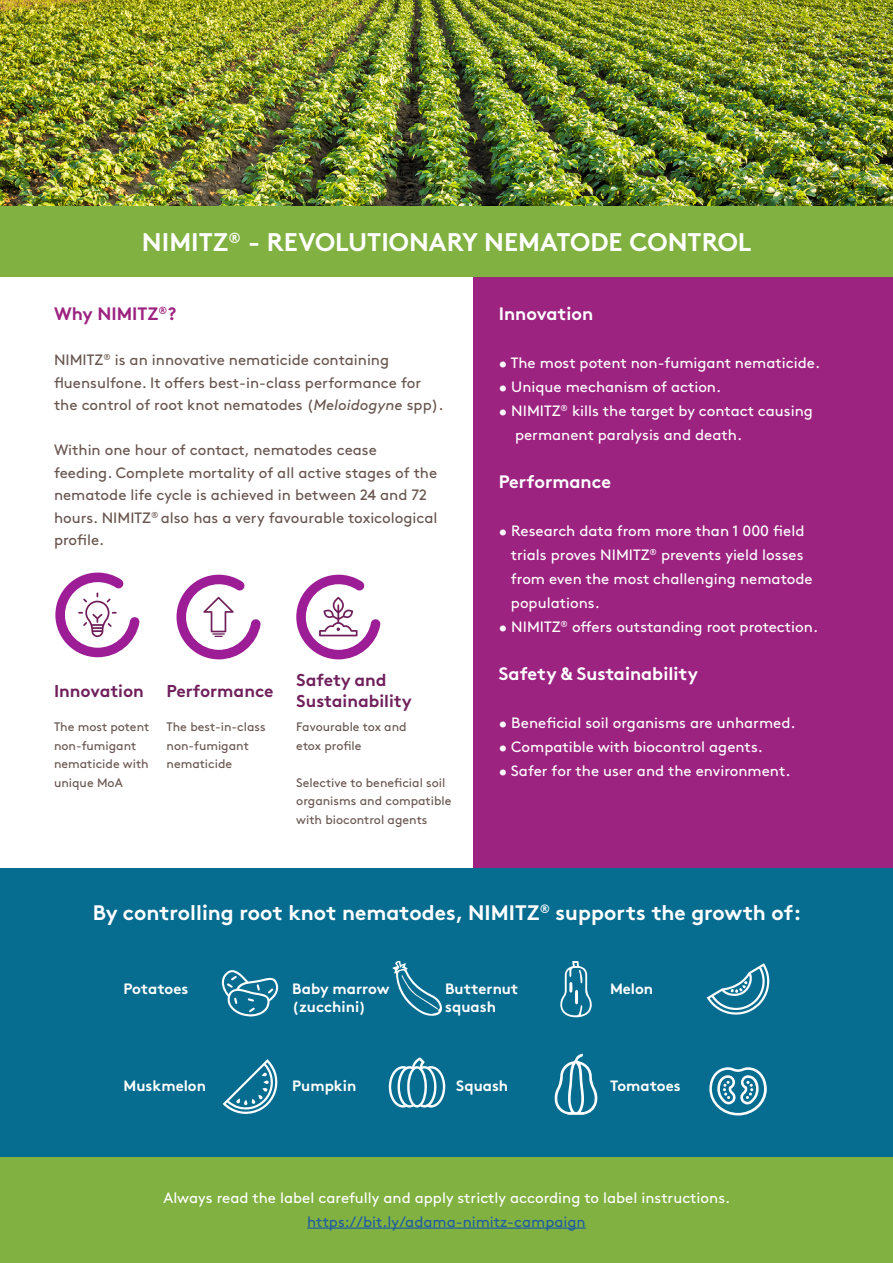
<style>
.page{position:relative;width:893px;height:1263px;background:#fff}
.page>*{position:absolute;margin:0;border:0;box-sizing:border-box;transform-origin:0 0}
.t1{font:700 25.5px "Brown Pro";color:#fff}
.t2{font:700 21px "Brown Pro";color:#fff}
.t3{font:700 18px "Brown Pro";color:#fff}
.t4{font:700 18px "Brown Pro";color:#9d2381}
.t5{font:700 17.1px/20.5px "Brown LL Pan";color:#6f205b}
.t6{font:15px/24px "Brown Pro";color:#fff}
.t7{font:15px/22.5px "Brown Pro";color:#68554f}
.t8{font:700 15px/18px "Brown Pro";color:#fff}
.t9{font:15px "Brown Pro";color:#215e9e}
.t10{font:12.3px/18.5px "Brown Pro";color:#68554f}
.s1{font-family:"Brown LL Pan";font-style:italic}
</style>
<div class="page">
<img style="left:0;top:0;width:893px;height:206px">
<div style="left:0;top:206px;width:893px;height:71px;background:#81b141"></div>
<div style="left:0;top:1157px;width:893px;height:106px;background:#81b141"></div>
<div style="left:0;top:868px;width:893px;height:289px;background:#076d90"></div>
<div style="left:473px;top:277px;width:420px;height:591px;background:#9d2381"></div>
<hr style="left:307px;top:1227px;width:279px;height:2px;background:#215e9e">
<svg style="left:222px;top:970px;width:56px;height:46px"></svg>
<svg style="left:392px;top:961px;width:50px;height:55px"></svg>
<svg style="left:560px;top:961px;width:32px;height:56px"></svg>
<svg style="left:707px;top:963px;width:62px;height:52px"></svg>
<svg style="left:223px;top:1059px;width:55px;height:55px"></svg>
<svg style="left:389px;top:1057px;width:56px;height:50px"></svg>
<svg style="left:554px;top:1054px;width:44px;height:61px"></svg>
<svg style="left:709px;top:1067px;width:58px;height:48px"></svg>
<svg style="left:55px;top:572px;width:85px;height:85px"></svg>
<svg style="left:296px;top:575px;width:85px;height:84px"></svg>
<svg style="left:177px;top:575px;width:84px;height:84px"></svg>
<h1 class="t1" style="left:142px;top:222px;width:611px">NIMITZ<sup>®</sup> - REVOLUTIONARY NEMATODE CONTROL</h1>
<p class="t4" style="left:54px;top:299px;width:124px">Why NIMITZ<sup>®</sup>?</p>
<p class="t7" style="left:54px;top:348px;width:391px">NIMITZ<sup>®</sup> is an innovative nematicide containing fluensulfone. It offers best-in-class performance for the control of root knot nematodes (<span class="s1">Meloidogyne</span> spp).</p>
<p class="t7" style="left:54px;top:438px;width:385px">Within one hour of contact, nematodes cease feeding. Complete mortality of all active stages of the nematode life cycle is achieved in between 24 and 72 hours. NIMITZ<sup>®</sup> also has a very favourable toxicological profile.</p>
<p class="t5" style="left:54px;top:679px;width:91px">Innovation</p>
<p class="t10" style="left:54px;top:717px;width:97px">The most potent non-fumigant nematicide with unique MoA</p>
<p class="t5" style="left:166px;top:679px;width:109px">Performance</p>
<p class="t10" style="left:166px;top:717px;width:101px">The best-in-class non-fumigant nematicide</p>
<p class="t5" style="left:296px;top:668px;width:117px">Safety and<br>Sustainability</p>
<p class="t10" style="left:296px;top:717px;width:112px">Favourable tox and etox profile</p>
<p class="t10" style="left:296px;top:772px;width:157px">Selective to beneficial soil organisms and compatible with biocontrol agents</p>
<p class="t3" style="left:499px;top:299px;width:96px">Innovation</p>
<p class="t6" style="left:499px;top:350px;width:323px">• The most potent non-fumigant nematicide.</p>
<p class="t6" style="left:499px;top:374px;width:224px">• Unique mechanism of action.</p>
<p class="t6" style="left:515px;top:398px;width:299px;text-indent:-16px">• NIMITZ<sup>®</sup> kills the target by contact causing permanent paralysis and death.</p>
<p class="t3" style="left:499px;top:467px;width:114px">Performance</p>
<p class="t6" style="left:511px;top:518px;width:303px;text-indent:-12px">• Research data from more than 1 000 field trials proves NIMITZ<sup>®</sup> prevents yield losses from even the most challenging nematode populations.</p>
<p class="t6" style="left:499px;top:614px;width:321px">• NIMITZ<sup>®</sup> offers outstanding root protection.</p>
<p class="t3" style="left:499px;top:659px;width:201px">Safety &amp; Sustainability</p>
<p class="t6" style="left:499px;top:710px;width:298px">• Beneficial soil organisms are unharmed.</p>
<p class="t6" style="left:499px;top:734px;width:266px">• Compatible with biocontrol agents.</p>
<p class="t6" style="left:499px;top:758px;width:293px">• Safer for the user and the environment.</p>
<h2 class="t2" style="left:93px;top:895px;width:710px">By controlling root knot nematodes, NIMITZ<sup>®</sup> supports the growth of:</h2>
<p class="t8" style="left:124px;top:978px;width:66px">Potatoes</p>
<p class="t8" style="left:610px;top:978px;width:45px">Melon</p>
<p class="t8" style="left:292px;top:978px;width:99px">Baby marrow (zucchini)</p>
<p class="t8" style="left:445px;top:978px;width:75px">Butternut squash</p>
<p class="t8" style="left:124px;top:1075px;width:84px">Muskmelon</p>
<p class="t8" style="left:292px;top:1075px;width:66px">Pumpkin</p>
<p class="t8" style="left:456px;top:1075px;width:53px">Squash</p>
<p class="t8" style="left:610px;top:1075px;width:72px">Tomatoes</p>
<p class="t6" style="left:163px;top:1184px;width:568px">Always read the label carefully and apply strictly according to label instructions.</p>
<p class="t9" style="left:307px;top:1210px;width:280px">https://bit.ly/adama-nimitz-campaign</p>
</div>
